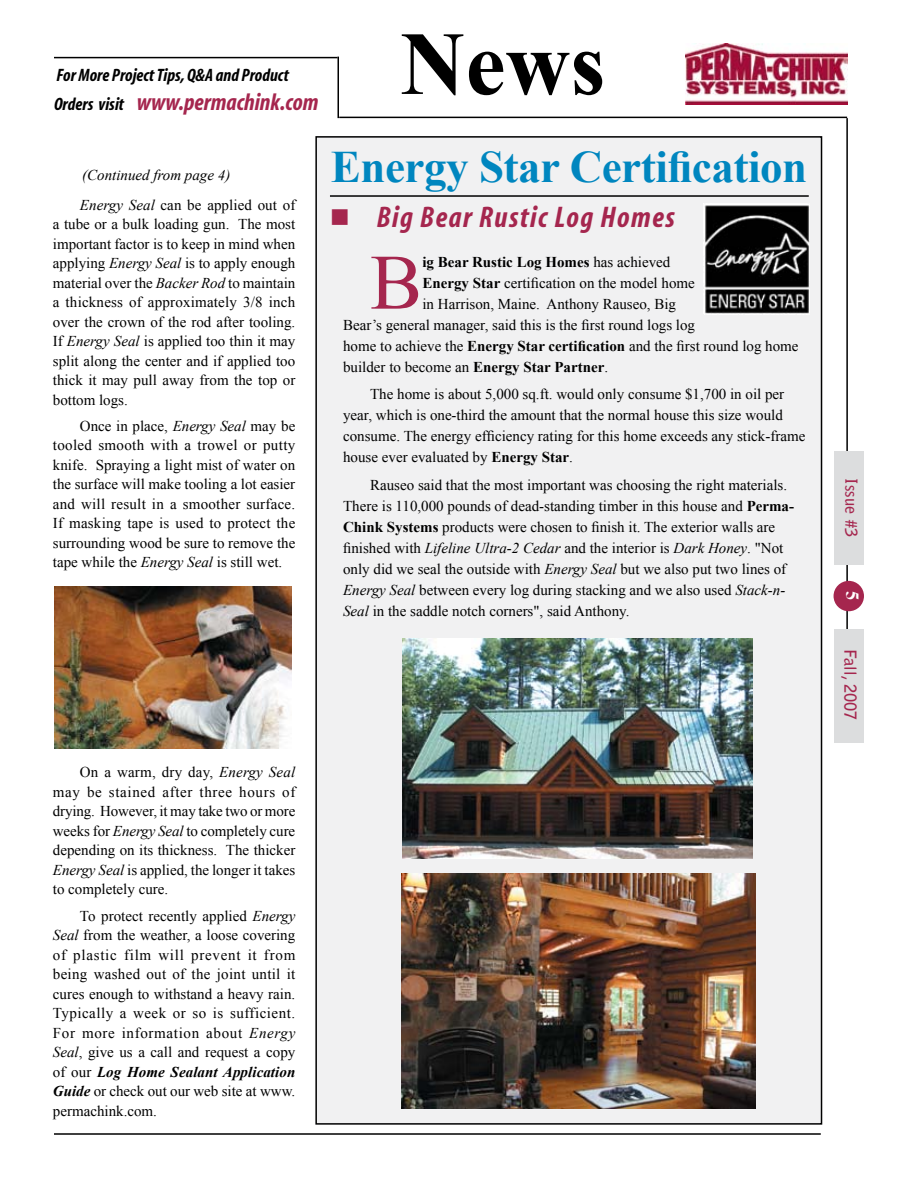
<style>
.page{position:relative;width:918px;height:1188px;background:#fff}
.page>*{position:absolute;margin:0;border:0;box-sizing:border-box;transform-origin:0 0}
.t1{font:700 90px "Times New Roman";color:#000}
.t2{font:78.45px "Times New Roman";color:#a5264e}
.t3{font:700 45px "Times New Roman";letter-spacing:-.01em;color:#0086bf}
.t4{font:italic 700 condensed 30px "Myriad";letter-spacing:.05em;color:#a5264e}
.t5{font:italic 700 condensed 24px "Myriad";color:#a5264e}
.t6{font:italic 700 condensed 18px "Myriad";color:#000}
.t7{font:700 18px "Times New Roman";color:#fff}
.t8{font:700 16.5px "Bell Gothic";color:#a5264e}
.t9{font:15px/19.5px "Times New Roman";color:#000;text-align:justify}
.t10{font:700 15px "Times New Roman";color:#000}
.t11{font:italic 15px "Times New Roman";color:#000}
.s1{font-size:18px;color:#000}
.s2{font-style:italic}
.s3{font-weight:400}
.s4{font-weight:700}
.s5{font-weight:700;font-style:italic}
</style>
<div class="page">
<div style="left:316px;top:137px;width:506px;height:987px;background:#f1f1f2"></div>
<hr style="left:54px;top:57px;width:284px;height:1px;background:#000">
<hr style="left:338px;top:57px;width:1px;height:61px;background:#000">
<hr style="left:339px;top:117px;width:508px;height:1px;background:#000">
<hr style="left:846px;top:118px;width:2px;height:556px;background:#000">
<div style="left:834px;top:451px;width:30px;height:114px;background:#dcddde"></div>
<div style="left:834px;top:629px;width:30px;height:113px;background:#dcddde"></div>
<div style="left:834px;top:581px;width:30px;height:30px;background:#a5264e;border-radius:50%"></div>
<img style="left:686px;top:43px;width:162px;height:62px">
<hr style="left:54px;top:1133px;width:767px;height:2px;background:#000">
<hr style="left:330px;top:195px;width:479px;height:2px;background:#000">
<img style="left:403px;top:638px;width:350px;height:221px">
<img style="left:402px;top:874px;width:354px;height:235px">
<img style="left:54px;top:586px;width:237px;height:162px">
<img style="left:703px;top:204px;width:107px;height:110px">
<p class="t6" style="left:57px;top:66px;width:234px">For More Project Tips, Q&amp;A and Product</p>
<h3 class="t5" style="left:54px;top:90px;width:266px"><span class="s1">Orders visit</span> www.permachink.com</h3>
<h1 class="t1" style="left:400px;top:2px;width:206px">News</h1>
<p class="t11" style="left:82px;top:165px;width:150px">(Continued from page 4)</p>
<p class="t9" style="left:53px;top:195px;width:244px;text-indent:27px"><span class="s2">Energy Seal</span> can be applied out of a tube or a bulk loading gun. The most important factor is to keep in mind when applying <span class="s2">Energy Seal</span> is to apply enough material over the <span class="s2">Backer Rod</span> to maintain a thickness of approximately 3/8 inch over the crown of the rod after tooling.<br>If <span class="s2">Energy Seal</span> is applied too thin it may split along the center and if applied too thick it may pull away from the top or bottom logs.</p>
<p class="t9" style="left:53px;top:416px;width:244px;text-indent:27px">Once in place, <span class="s2">Energy Seal</span> may be tooled smooth with a trowel or putty knife. Spraying a light mist of water on the surface will make tooling a lot easier and will result in a smoother surface.<br>If masking tape is used to protect the surrounding wood be sure to remove the tape while the <span class="s2">Energy Seal</span> is still wet.</p>
<h3 class="t3" style="left:331px;top:136px;width:478px">Energy Star Certification</h3>
<h3 class="t4" style="left:330px;top:202px;width:347px">■ Big Bear Rustic Log Homes</h3>
<h2 class="t2" style="left:370px;top:230px;width:54px">B</h2>
<p class="t10" style="left:422px;top:251px;width:250px">ig Bear Rustic Log Homes <span class="s3">has achieved</span></p>
<p class="t9" style="left:422px;top:273px;width:274px"><span class="s4">Energy Star</span> certification on the model home</p>
<p class="t9" style="left:422px;top:294px;width:255px">in Harrison, Maine. Anthony Rauseo, Big</p>
<p class="t9" style="left:343px;top:315px;width:353px">Bear’s general manager, said this is the first round logs log</p>
<p class="t9" style="left:343px;top:336px;width:457px">home to achieve the <span class="s4">Energy Star certification</span> and the first round log home</p>
<p class="t9" style="left:343px;top:357px;width:267px">builder to become an <span class="s4">Energy Star Partner</span>.</p>
<p class="t9" style="left:343px;top:384px;width:464px;line-height:21px;text-align:left;text-indent:27px">The home is about 5,000 sq.ft. would only consume $1,700 in oil per year, which is one-third the amount that the normal house this size would consume. The energy efficiency rating for this home exceeds any stick-frame house ever evaluated by <span class="s4">Energy Star</span>.</p>
<p class="t9" style="left:343px;top:474px;width:453px;line-height:21px;text-align:left;text-indent:27px">Rauseo said that the most important was choosing the right materials.<br>There is 110,000 pounds of dead-standing timber in this house and <span class="s4">Perma-Chink Systems</span> products were chosen to finish it. The exterior walls are finished with <span class="s2">Lifeline Ultra-2 Cedar</span> and the interior is <span class="s2">Dark Honey</span>. "Not only did we seal the outside with <span class="s2">Energy Seal</span> but we also put two lines of <span class="s2">Energy Seal</span> between every log during stacking and we also used <span class="s2">Stack-n-Seal</span> in the saddle notch corners", said Anthony.</p>
<p class="t9" style="left:53px;top:762px;width:244px;text-indent:27px">On a warm, dry day, <span class="s2">Energy Seal </span>may be stained after three hours of drying. However, it may take two or more weeks for <span class="s2">Energy Seal</span> to completely cure depending on its thickness. The thicker <span class="s2">Energy Seal</span> is applied, the longer it takes to completely cure.</p>
<p class="t9" style="left:53px;top:906px;width:244px;text-indent:27px">To protect recently applied <span class="s2">Energy Seal</span> from the weather, a loose covering of plastic film will prevent it from being washed out of the joint until it cures enough to withstand a heavy rain.<br>Typically a week or so is sufficient.<br>For more information about <span class="s2">Energy Seal</span>, give us a call and request a copy of our <span class="s5">Log Home Sealant Application Guide</span> or check out our web site at www. permachink.com.</p>
<p class="t8" style="left:861px;top:478px;width:61px;rotate:90deg">Issue #3</p>
<p class="t7" style="left:865px;top:591px;width:10px;rotate:90deg">5</p>
<p class="t8" style="left:860px;top:649px;width:73px;rotate:90deg">Fall, 2007</p>
</div>
